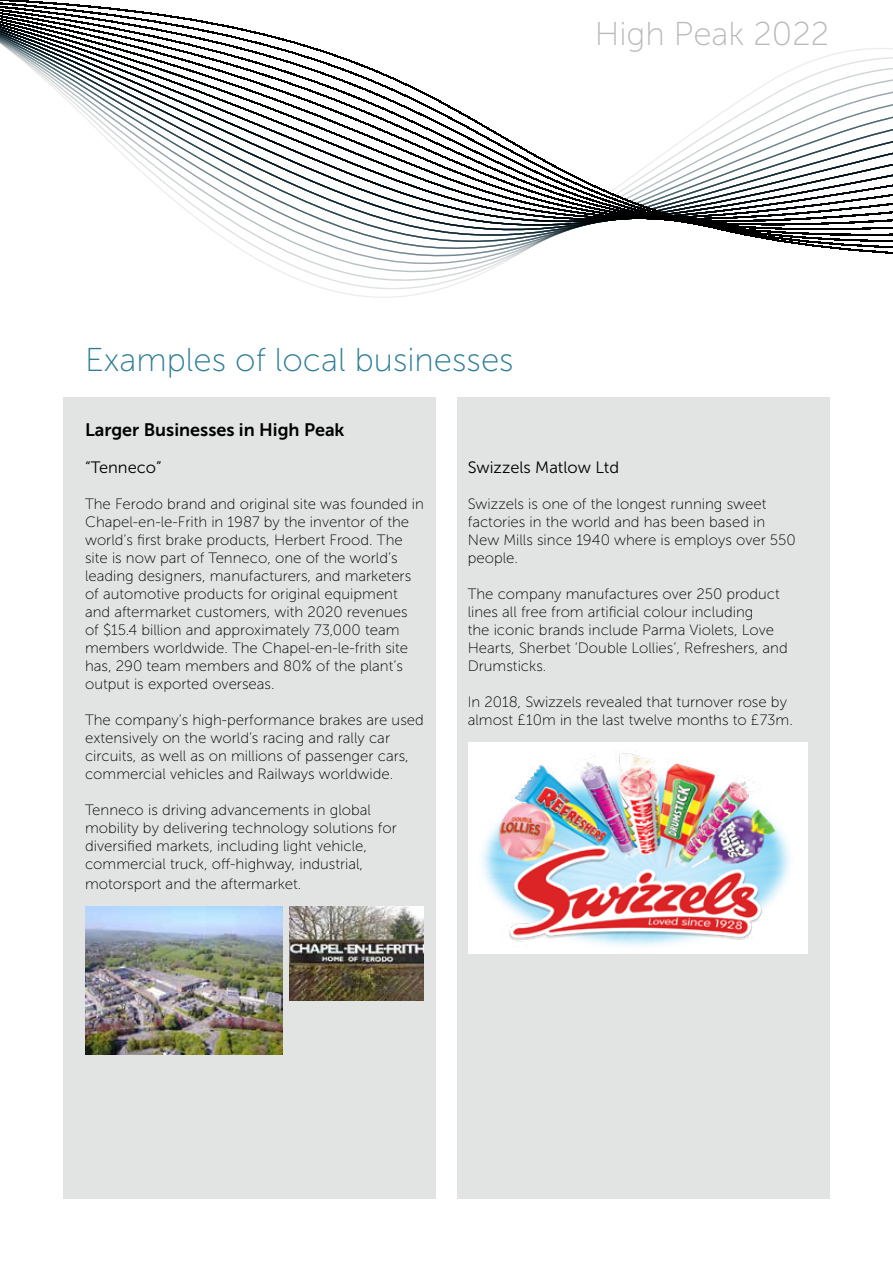
<style>
.page{position:relative;width:893px;height:1263px;background:#fff}
.page>*{position:absolute;margin:0;border:0;box-sizing:border-box;transform-origin:0 0}
.t1{font:33px "Museo Sans 100";color:#2e7d96}
.t2{font:33px "Museo Sans 100";color:#b8baba}
.t3{font:18px "Museo Sans 700";color:#000}
.t4{font:16.5px "Museo Sans 300";color:#000}
.t5{font:15px/18px "Museo Sans 100";color:#000}
</style>
<div class="page">
<svg style="left:0;top:0;width:893px;height:298px"></svg>
<div style="left:64px;top:398px;width:372px;height:801px;background:#e2e3e3"></div>
<div style="left:457px;top:398px;width:372px;height:801px;background:#e2e3e3"></div>
<img style="left:85px;top:906px;width:197px;height:148px">
<img style="left:289px;top:906px;width:134px;height:94px">
<div style="left:468px;top:742px;width:339px;height:212px;background:#fff"></div>
<img style="left:482px;top:753px;width:309px;height:193px">
<h1 class="t2" style="left:595px;top:17px;width:236px">High Peak 2022</h1>
<h1 class="t1" style="left:85px;top:342px;width:430px">Examples of local businesses</h1>
<p class="t3" style="left:85px;top:419px;width:261px">Larger Businesses in High Peak</p>
<p class="t4" style="left:85px;top:459px;width:78px">“Tenneco”</p>
<p class="t5" style="left:85px;top:495px;width:340px">The Ferodo brand and original site was founded in Chapel-en-le-Frith in 1987 by the inventor of the world’s first brake products, Herbert Frood. The site is now part of Tenneco, one of the world’s leading designers, manufacturers, and marketers of automotive products for original equipment and aftermarket customers, with 2020 revenues of $15.4 billion and approximately 73,000 team members worldwide. The Chapel-en-le-frith site has, 290 team members and 80% of the plant’s output is exported overseas.</p>
<p class="t5" style="left:85px;top:711px;width:340px">The company’s high-performance brakes are used extensively on the world’s racing and rally car circuits, as well as on millions of passenger cars, commercial vehicles and Railways worldwide.</p>
<p class="t5" style="left:85px;top:801px;width:313px">Tenneco is driving advancements in global mobility by delivering technology solutions for diversified markets, including light vehicle, commercial truck, off-highway, industrial,</p>
<p class="t5" style="left:85px;top:875px;width:218px">motorsport and the aftermarket.</p>
<p class="t4" style="left:468px;top:459px;width:153px">Swizzels Matlow Ltd</p>
<p class="t5" style="left:468px;top:495px;width:330px">Swizzels is one of the longest running sweet factories in the world and has been based in New Mills since 1940 where is employs over 550 people.</p>
<p class="t5" style="left:468px;top:585px;width:321px">The company manufactures over 250 product lines all free from artificial colour including<br>the iconic brands include Parma Violets, Love Hearts, Sherbet ‘Double Lollies’, Refreshers, and Drumsticks.</p>
<p class="t5" style="left:468px;top:693px;width:327px">In 2018, Swizzels revealed that turnover rose by almost £10m in the last twelve months to £73m.</p>
</div>
